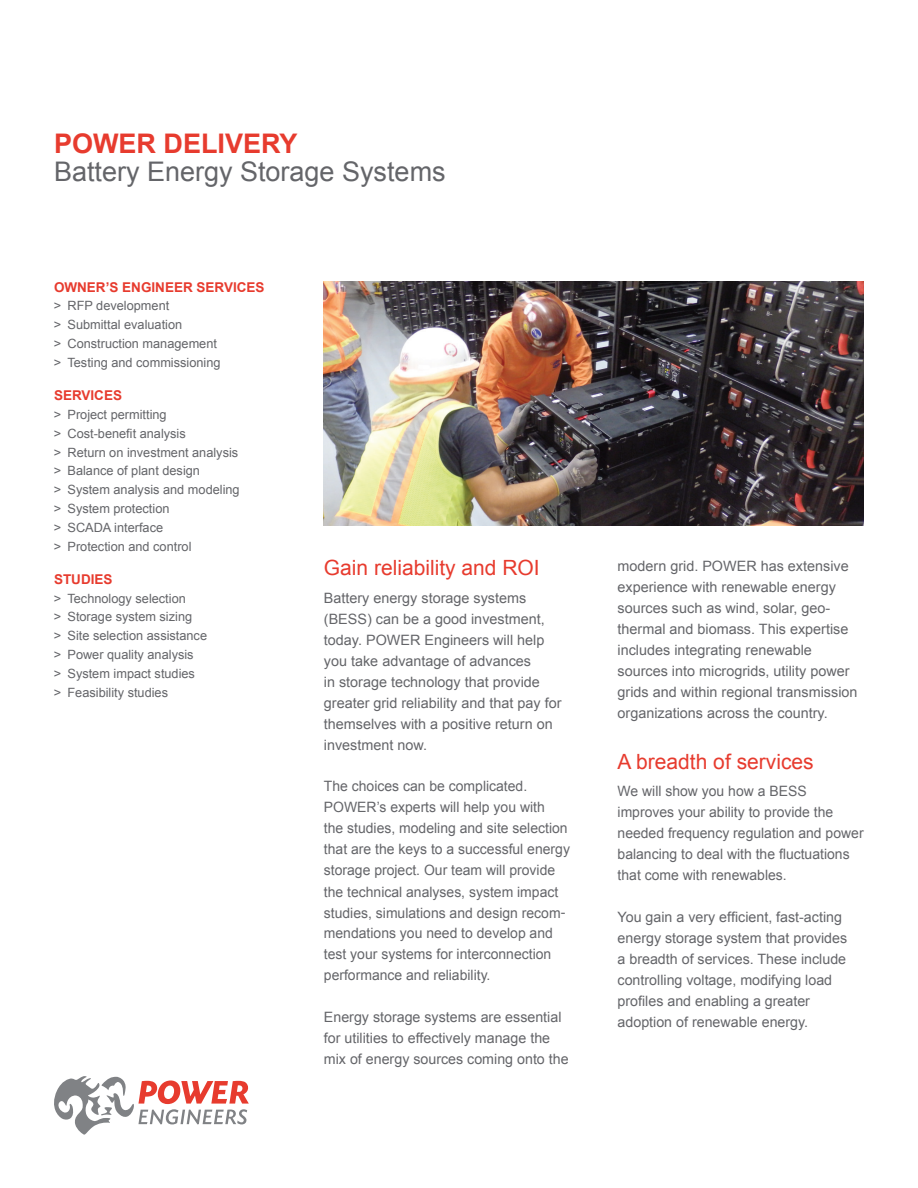
<style>
.page{position:relative;width:918px;height:1188px;background:#fff}
.page>*{position:absolute;margin:0;border:0;box-sizing:border-box;transform-origin:0 0}
.t1{font:27px "Arial";color:#646569}
.t2{font:700 27px "Arial";color:#e73b2e}
.t3{font:21px "Arial";color:#e73b2e}
.t4{font:14.25px/21px "Arial";color:#646569}
.t5{font:700 13.5px "Arial";color:#e73b2e}
.t6{font:12.75px/18.8px "Arial";color:#646569}
</style>
<div class="page">
<svg style="left:54px;top:1076px;width:195px;height:59px"></svg>
<img style="left:324px;top:282px;width:540px;height:244px">
<h1 class="t2" style="left:54px;top:125px;width:245px">POWER DELIVERY</h1>
<h1 class="t1" style="left:54px;top:154px;width:393px">Battery Energy Storage Systems</h1>
<p class="t5" style="left:54px;top:278px;width:212px">OWNER’S ENGINEER SERVICES</p>
<p class="t6" style="left:54px;top:297px;width:168px">&gt; RFP development<br>&gt; Submittal evaluation<br>&gt; Construction management &gt; Testing and commissioning</p>
<p class="t5" style="left:54px;top:386px;width:70px">SERVICES</p>
<p class="t6" style="left:54px;top:405px;width:187px">&gt; Project permitting<br>&gt; Cost-benefit analysis<br>&gt; Return on investment analysis &gt; Balance of plant design<br>&gt; System analysis and modeling &gt; System protection<br>&gt; SCADA interface<br>&gt; Protection and control</p>
<p class="t5" style="left:54px;top:570px;width:60px">STUDIES</p>
<p class="t6" style="left:54px;top:589px;width:155px">&gt; Technology selection<br>&gt; Storage system sizing<br>&gt; Site selection assistance &gt; Power quality analysis<br>&gt; System impact studies<br>&gt; Feasibility studies</p>
<h2 class="t3" style="left:324px;top:554px;width:217px">Gain reliability and ROI</h2>
<p class="t4" style="left:324px;top:588px;width:239px">Battery energy storage systems (BESS) can be a good investment, today. POWER Engineers will help you take advantage of advances<br>in storage technology that provide greater grid reliability and that pay for themselves with a positive return on investment now.</p>
<p class="t4" style="left:324px;top:776px;width:248px">The choices can be complicated.<br>POWER’s experts will help you with<br>the studies, modeling and site selection that are the keys to a successful energy storage project. Our team will provide the technical analyses, system impact studies, simulations and design recom&shy;mendations you need to develop and test your systems for interconnection performance and reliability.</p>
<p class="t4" style="left:324px;top:1006px;width:246px">Energy storage systems are essential for utilities to effectively manage the mix of energy sources coming onto the</p>
<p class="t4" style="left:618px;top:555px;width:241px">modern grid. POWER has extensive experience with renewable energy sources such as wind, solar, geo&shy;thermal and biomass. This expertise includes integrating renewable sources into microgrids, utility power grids and within regional transmission organizations across the country.</p>
<h2 class="t3" style="left:618px;top:747px;width:198px">A breadth of services</h2>
<p class="t4" style="left:618px;top:781px;width:248px">We will show you how a BESS improves your ability to provide the needed frequency regulation and power balancing to deal with the fluctuations that come with renewables.</p>
<p class="t4" style="left:618px;top:906px;width:231px">You gain a very efficient, fast-acting energy storage system that provides a breadth of services. These include controlling voltage, modifying load profiles and enabling a greater adoption of renewable energy.</p>
</div>
